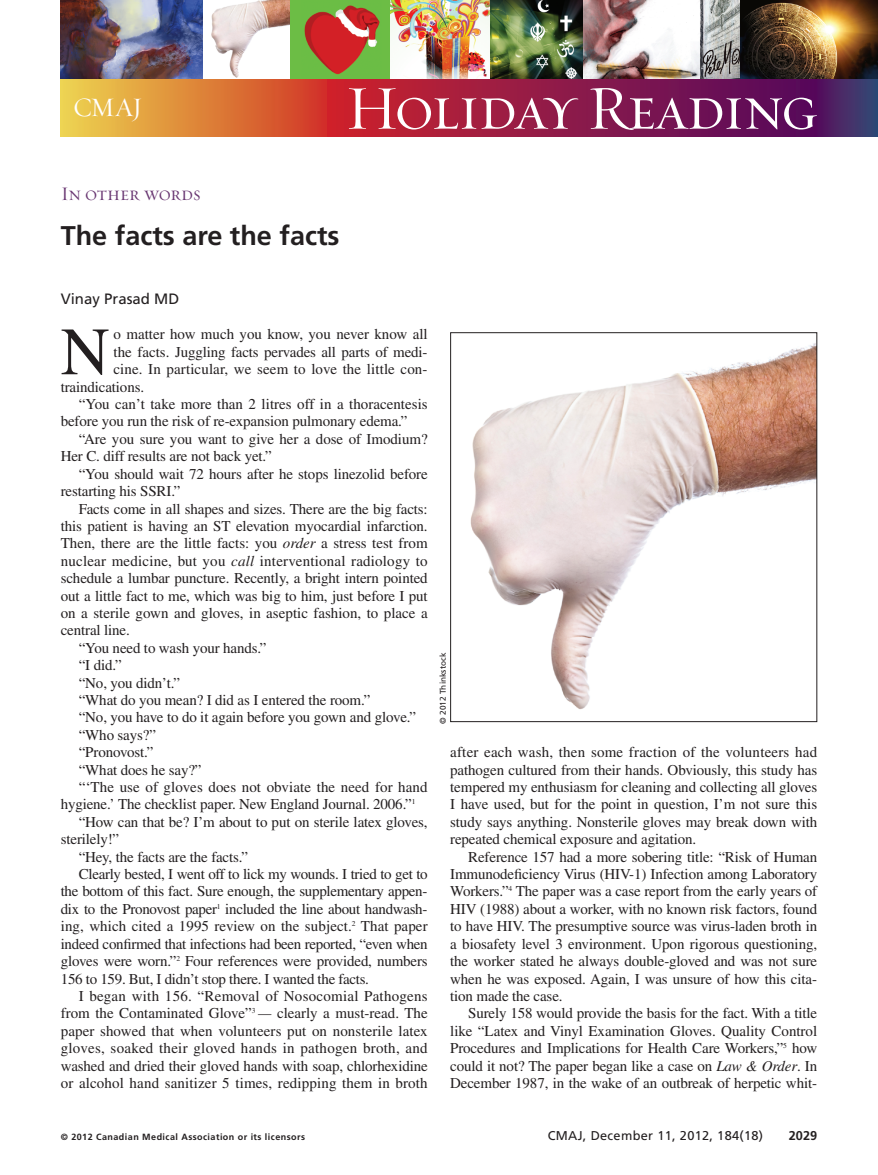
<style>
.page{position:relative;width:878px;height:1175px;background:#fff}
.page>*{position:absolute;margin:0;border:0;box-sizing:border-box;transform-origin:0 0}
.t1{font:67.5px "Times LT Std";color:#231f20}
.t2{font:63px "Requiem Display HTF Small Caps";letter-spacing:-.035em;color:#fff}
.t3{font:700 27px "Frutiger LT Std";color:#231f20}
.t4{font:27px "Requiem Display HTF Roman";color:#fff}
.t5{font:19.5px "Requiem Display HTF Small Caps";color:#693772}
.t6{font:15px/17.4px "Times LT Std";letter-spacing:-.01em;color:#231f20;text-align:justify}
.t7{font:15px "Times LT Std";letter-spacing:.015em;color:#231f20}
.t8{font:15px "Times LT Std";letter-spacing:.01em;color:#231f20}
.t9{font:15px "Times LT Std";letter-spacing:.02em;color:#231f20}
.t10{font:15px "Frutiger LT Std";color:#231f20}
.t11{font:12.75px "Frutiger LT Std";letter-spacing:.025em;color:#231f20}
.t12{font:700 12.75px "Frutiger LT Std";color:#231f20}
.t13{font:700 9px "Frutiger LT Std";letter-spacing:.05em;color:#231f20}
.t14{font:8.25px "Frutiger LT Std";color:#231f20}
.s1{font-style:italic}
</style>
<div class="page">
<img style="left:470px;top:343px;width:345px;height:367px">
<div style="left:450px;top:332px;width:367px;height:390px;border:1px solid #231f20"></div>
<img style="left:389px;top:0;width:101px;height:80px">
<img style="left:582px;top:0;width:158px;height:80px">
<img style="left:490px;top:0;width:92px;height:80px">
<img style="left:203px;top:0;width:87px;height:80px">
<img style="left:290px;top:0;width:99px;height:80px">
<img style="left:740px;top:0;width:138px;height:80px">
<img style="left:61px;top:0;width:142px;height:80px">
<div style="left:61px;top:80px;width:274px;height:56px;background:linear-gradient(to right,#edd64f,#d03225)"></div>
<div style="left:327px;top:80px;width:494px;height:56px;background:linear-gradient(to right,#cb252f,#500a60)"></div>
<div style="left:817px;top:80px;width:61px;height:56px;background:linear-gradient(to right,#580e5b,#314c76)"></div>
<h3 class="t4" style="left:73px;top:91px;width:71px">CMAJ</h3>
<h2 class="t2" style="left:345px;top:70px;width:473px">Holiday Reading</h2>
<h3 class="t5" style="left:61px;top:182px;width:141px">In other words</h3>
<h3 class="t3" style="left:61px;top:225px;width:280px">The facts are the facts</h3>
<p class="t10" style="left:61px;top:292px;width:120px">Vinay Prasad MD</p>
<h1 class="t1" style="left:61px;top:328px;width:50px">N</h1>
<p class="t6" style="left:113px;top:327px;width:316px">o matter how much you know, you never know all</p>
<p class="t6" style="left:113px;top:345px;width:315px">the facts. Juggling facts pervades all parts of medi-</p>
<p class="t8" style="left:113px;top:364px;width:315px">cine. In particular, we seem to love the little con-</p>
<p class="t6" style="left:61px;top:379px;width:85px">traindications.</p>
<p class="t6" style="left:79px;top:397px;width:350px">“You can’t take more than 2 litres off in a thoracentesis</p>
<p class="t6" style="left:61px;top:414px;width:348px">before you run the risk of re-expansion pulmonary edema.”</p>
<p class="t6" style="left:79px;top:432px;width:350px">“Are you sure you want to give her a dose of Imodium?</p>
<p class="t6" style="left:61px;top:449px;width:212px">Her C. diff results are not back yet.”</p>
<p class="t6" style="left:79px;top:466px;width:350px">“You should wait 72 hours after he stops linezolid before</p>
<p class="t6" style="left:61px;top:484px;width:121px">restarting his SSRI.”</p>
<p class="t6" style="left:79px;top:501px;width:350px">Facts come in all shapes and sizes. There are the big facts:</p>
<p class="t6" style="left:61px;top:519px;width:368px">this patient is having an ST elevation myocardial infarction.</p>
<p class="t6" style="left:61px;top:536px;width:368px">Then, there are the little facts: you <span class="s1">order</span> a stress test from</p>
<p class="t7" style="left:61px;top:555px;width:368px">nuclear medicine, but you <span class="s1">call</span> interventional radiology to</p>
<p class="t6" style="left:61px;top:571px;width:368px">schedule a lumbar puncture. Recently, a bright intern pointed</p>
<p class="t6" style="left:61px;top:588px;width:368px">out a little fact to me, which was big to him, just before I put</p>
<p class="t6" style="left:61px;top:606px;width:368px">on a sterile gown and gloves, in aseptic fashion, to place a</p>
<p class="t6" style="left:61px;top:623px;width:71px">central line.</p>
<p class="t6" style="left:79px;top:640px;width:189px">“You need to wash your hands.”</p>
<p class="t6" style="left:79px;top:658px;width:44px">“I did.”</p>
<p class="t6" style="left:79px;top:675px;width:103px">“No, you didn’t.”</p>
<p class="t6" style="left:79px;top:693px;width:293px">“What do you mean? I did as I entered the room.”</p>
<p class="t6" style="left:79px;top:710px;width:339px">“No, you have to do it again before you gown and glove.”</p>
<p class="t6" style="left:79px;top:727px;width:79px">“Who says?”</p>
<p class="t6" style="left:79px;top:745px;width:76px">“Pronovost.”</p>
<p class="t6" style="left:79px;top:762px;width:124px">“What does he say?”</p>
<p class="t6" style="left:79px;top:780px;width:350px">“‘The use of gloves does not obviate the need for hand</p>
<p class="t6" style="left:61px;top:797px;width:356px">hygiene.’ The checklist paper. New England Journal. 2006.”<sup>1</sup></p>
<p class="t6" style="left:79px;top:814px;width:350px">“How can that be? I’m about to put on sterile latex gloves,</p>
<p class="t6" style="left:61px;top:832px;width:60px">sterilely!”</p>
<p class="t6" style="left:79px;top:849px;width:171px">“Hey, the facts are the facts.”</p>
<p class="t6" style="left:79px;top:867px;width:350px">Clearly bested, I went off to lick my wounds. I tried to get to</p>
<p class="t6" style="left:61px;top:884px;width:368px">the bottom of this fact. Sure enough, the supplementary appen-</p>
<p class="t6" style="left:61px;top:901px;width:368px">dix to the Pronovost paper<sup>1</sup> included the line about handwash-</p>
<p class="t6" style="left:61px;top:919px;width:368px">ing, which cited a 1995 review on the subject.<sup>2</sup> That paper</p>
<p class="t6" style="left:61px;top:936px;width:368px">indeed confirmed that infections had been reported, “even when</p>
<p class="t6" style="left:61px;top:954px;width:368px">gloves were worn.”<sup>2</sup> Four references were provided, numbers</p>
<p class="t6" style="left:61px;top:971px;width:310px">156 to 159. But, I didn’t stop there. I wanted the facts.</p>
<p class="t7" style="left:79px;top:990px;width:350px">I began with 156. “Removal of Nosocomial Pathogens</p>
<p class="t6" style="left:61px;top:1006px;width:368px">from the Contaminated Glove”<sup>3</sup> <span class="s1">—</span> clearly a must-read. The</p>
<p class="t6" style="left:61px;top:1023px;width:368px">paper showed that when volunteers put on nonsterile latex</p>
<p class="t9" style="left:61px;top:1042px;width:368px">gloves, soaked their gloved hands in pathogen broth, and</p>
<p class="t6" style="left:61px;top:1058px;width:368px">washed and dried their gloved hands with soap, chlorhexidine</p>
<p class="t8" style="left:61px;top:1077px;width:368px">or alcohol hand sanitizer 5 times, redipping them in broth</p>
<p class="t14" style="left:439px;top:723px;width:72px;rotate:-90deg">© 2012 Thinkstock</p>
<p class="t6" style="left:450px;top:745px;width:368px">after each wash, then some fraction of the volunteers had pathogen cultured from their hands. Obviously, this study has tempered my enthusiasm for cleaning and collecting all gloves I have used, but for the point in question, I’m not sure this study says anything. Nonsterile gloves may break down with repeated chemical exposure and agitation.</p>
<p class="t6" style="left:450px;top:849px;width:368px;text-indent:18px">Reference 157 had a more sobering title: “Risk of Human Immunodeficiency Virus (HIV-1) Infection among Laboratory Workers.”<sup>4</sup> The paper was a case report from the early years of HIV (1988) about a worker, with no known risk factors, found to have HIV. The presumptive source was virus-laden broth in a biosafety level 3 environment. Upon rigorous questioning, the worker stated he always double-gloved and was not sure when he was exposed. Again, I was unsure of how this cita&shy;tion made the case.</p>
<p class="t6" style="left:450px;top:1006px;width:368px;text-indent:18px">Surely 158 would provide the basis for the fact. With a title like “Latex and Vinyl Examination Gloves. Quality Control Procedures and Implications for Health Care Workers,”<sup>5</sup> how could it not? The paper began like a case on <span class="s1">Law &amp; Order</span>. In December 1987, in the wake of an outbreak of herpetic whit-</p>
<p class="t13" style="left:61px;top:1132px;width:246px">© 2012 Canadian Medical Association or its licensors</p>
<p class="t11" style="left:547px;top:1130px;width:217px">CMAJ, December 11, 2012, 184(18)</p>
<p class="t12" style="left:788px;top:1130px;width:30px">2029</p>
</div>
